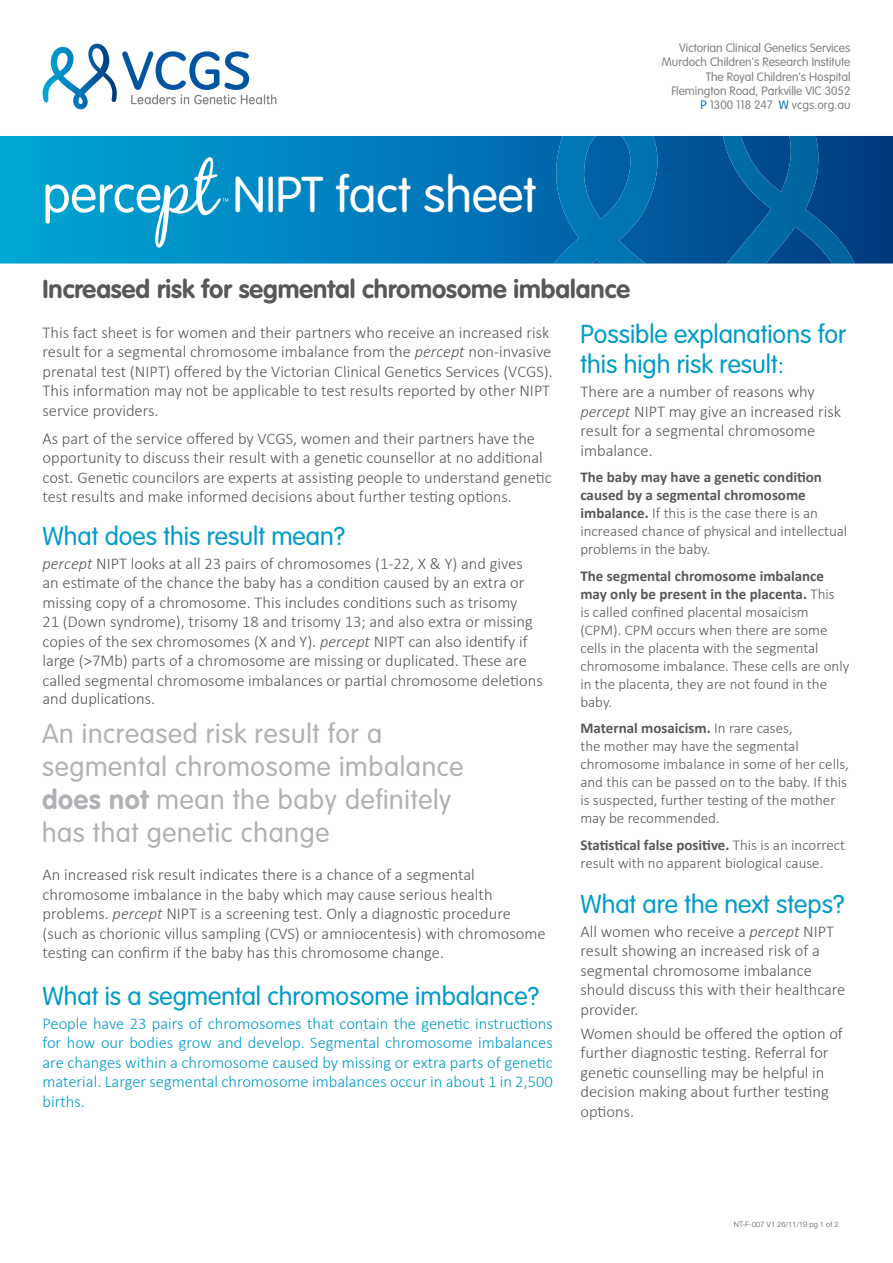
<style>
.page{position:relative;width:893px;height:1263px;background:#fff}
.page>*{position:absolute;margin:0;border:0;box-sizing:border-box;transform-origin:0 0}
.t1{font:300 49.5px "VAG Rounded";color:#fff}
.t2{font:300 27px/33px "VAG Rounded";letter-spacing:.025em;color:#b0b1b5}
.t3{font:300 25.5px/30px "VAG Rounded";color:#009bc8}
.t4{font:700 25.5px "VAG Rounded";color:#57585a}
.t5{font:300 16.5px/19.5px "Calibri";color:#57585a}
.t6{font:300 16.5px/19.5px "Calibri";color:#009bc8;text-align:justify}
.t7{font:300 15px/18px "Calibri";color:#57585a}
.t8{font:300 12px "VAG Rounded";color:#808285}
.t9{font:300 7.5px "Helvetica Neue LT Std";color:#57585a}
.s1{color:#0072b8}
.s2{font-style:italic}
.s3{font-weight:700}
</style>
<div class="page">
<svg style="left:0;top:136px;width:893px;height:128px;background:#0178b6"></svg>
<svg style="left:723px;top:136px;width:131px;height:128px;background:#025694"></svg>
<svg style="left:554px;top:136px;width:104px;height:128px;background:#026eac"></svg>
<svg style="left:43px;top:44px;width:233px;height:65px"></svg>
<svg style="left:46px;top:157px;width:182px;height:91px;background:#27a8d2"></svg>
<p class="t1" style="left:233px;top:166px;width:305px">NIPT fact sheet</p>
<p class="t4" style="left:43px;top:274px;width:589px">Increased risk for segmental chromosome imbalance</p>
<p class="t8" style="left:679px;top:41px;width:173px">Victorian Clinical Genetics Services</p>
<p class="t8" style="left:662px;top:55px;width:190px">Murdoch Children's Research Institute</p>
<p class="t8" style="left:706px;top:70px;width:146px">The Royal Children's Hospital</p>
<p class="t8" style="left:671px;top:84px;width:181px">Flemington Road, Parkville VIC 3052</p>
<p class="t8" style="left:700px;top:98px;width:151px"><span class="s1">P</span> 1300 118 247 <span class="s1">W</span> vcgs.org.au</p>
<p class="t5" style="left:43px;top:322px;width:512px">This fact sheet is for women and their partners who receive an increased risk result for a segmental chromosome imbalance from the <span class="s2">percept</span> non-invasive prenatal test (NIPT) offered by the Victorian Clinical Genetics Services (VCGS).<br>This information may not be applicable to test results reported by other NIPT service providers.</p>
<p class="t5" style="left:43px;top:428px;width:511px">As part of the service offered by VCGS, women and their partners have the opportunity to discuss their result with a genetic counsellor at no additional cost. Genetic councilors are experts at assisting people to understand genetic test results and make informed decisions about further testing options.</p>
<p class="t3" style="left:43px;top:522px;width:304px">What does this result mean?</p>
<p class="t5" style="left:43px;top:553px;width:502px"><span class="s2">percept</span> NIPT looks at all 23 pairs of chromosomes (1-22, X &amp; Y) and gives an estimate of the chance the baby has a condition caused by an extra or missing copy of a chromosome. This includes conditions such as trisomy<br>21 (Down syndrome), trisomy 18 and trisomy 13; and also extra or missing copies of the sex chromosomes (X and Y). <span class="s2">percept</span> NIPT can also identify if large (&gt;7Mb) parts of a chromosome are missing or duplicated. These are called segmental chromosome imbalances or partial chromosome deletions</p>
<p class="t5" style="left:43px;top:688px;width:114px">and duplications.</p>
<p class="t2" style="left:42px;top:718px;width:423px">An increased risk result for a segmental chromosome imbalance <span class="s3">does not</span> mean the baby definitely has that genetic change</p>
<p class="t5" style="left:43px;top:865px;width:505px">An increased risk result indicates there is a chance of a segmental chromosome imbalance in the baby which may cause serious health problems. <span class="s2">percept</span> NIPT is a screening test. Only a diagnostic procedure (such as chorionic villus sampling (CVS) or amniocentesis) with chromosome testing can confirm if the baby has this chromosome change.</p>
<p class="t3" style="left:43px;top:982px;width:498px">What is a segmental chromosome imbalance?</p>
<p class="t6" style="left:43px;top:1013px;width:512px">People have 23 pairs of chromosomes that contain the genetic instructions for how our bodies grow and develop. Segmental chromosome imbalances are changes within a chromosome caused by missing or extra parts of genetic material. Larger segmental chromosome imbalances occur in about 1 in 2,500 births.</p>
<p class="t3" style="left:580px;top:320px;width:267px">Possible explanations for this high risk result:</p>
<p class="t5" style="left:580px;top:382px;width:262px">There are a number of reasons why <span class="s2">percept</span> NIPT may give an increased risk result for a segmental chromosome imbalance.</p>
<p class="t7" style="left:580px;top:468px;width:268px"><span class="s3">The baby may have a genetic condition caused by a segmental chromosome imbalance.</span> If this is the case there is an increased chance of physical and intellectual problems in the baby.</p>
<p class="t7" style="left:580px;top:566px;width:270px"><span class="s3">The segmental chromosome imbalance may only be present in the placenta.</span> This<br>is called confined placental mosaicism (CPM). CPM occurs when there are some cells in the placenta with the segmental chromosome imbalance. These cells are only in the placenta, they are not found in the baby.</p>
<p class="t7" style="left:580px;top:719px;width:270px"><span class="s3">Maternal mosaicism.</span> In rare cases,<br>the mother may have the segmental chromosome imbalance in some of her cells, and this can be passed on to the baby. If this is suspected, further testing of the mother may be recommended.</p>
<p class="t7" style="left:580px;top:835px;width:266px"><span class="s3">Statistical false positive.</span> This is an incorrect result with no apparent biological cause.</p>
<p class="t3" style="left:580px;top:890px;width:265px">What are the next steps?</p>
<p class="t5" style="left:580px;top:921px;width:266px">All women who receive a <span class="s2">percept</span> NIPT result showing an increased risk of a segmental chromosome imbalance should discuss this with their healthcare provider.</p>
<p class="t5" style="left:580px;top:1023px;width:264px">Women should be offered the option of further diagnostic testing. Referral for genetic counselling may be helpful in decision making about further testing options.</p>
<p class="t9" style="left:734px;top:1220px;width:106px">NT-F-007 V1 26/11/19 pg 1 of 2</p>
</div>
